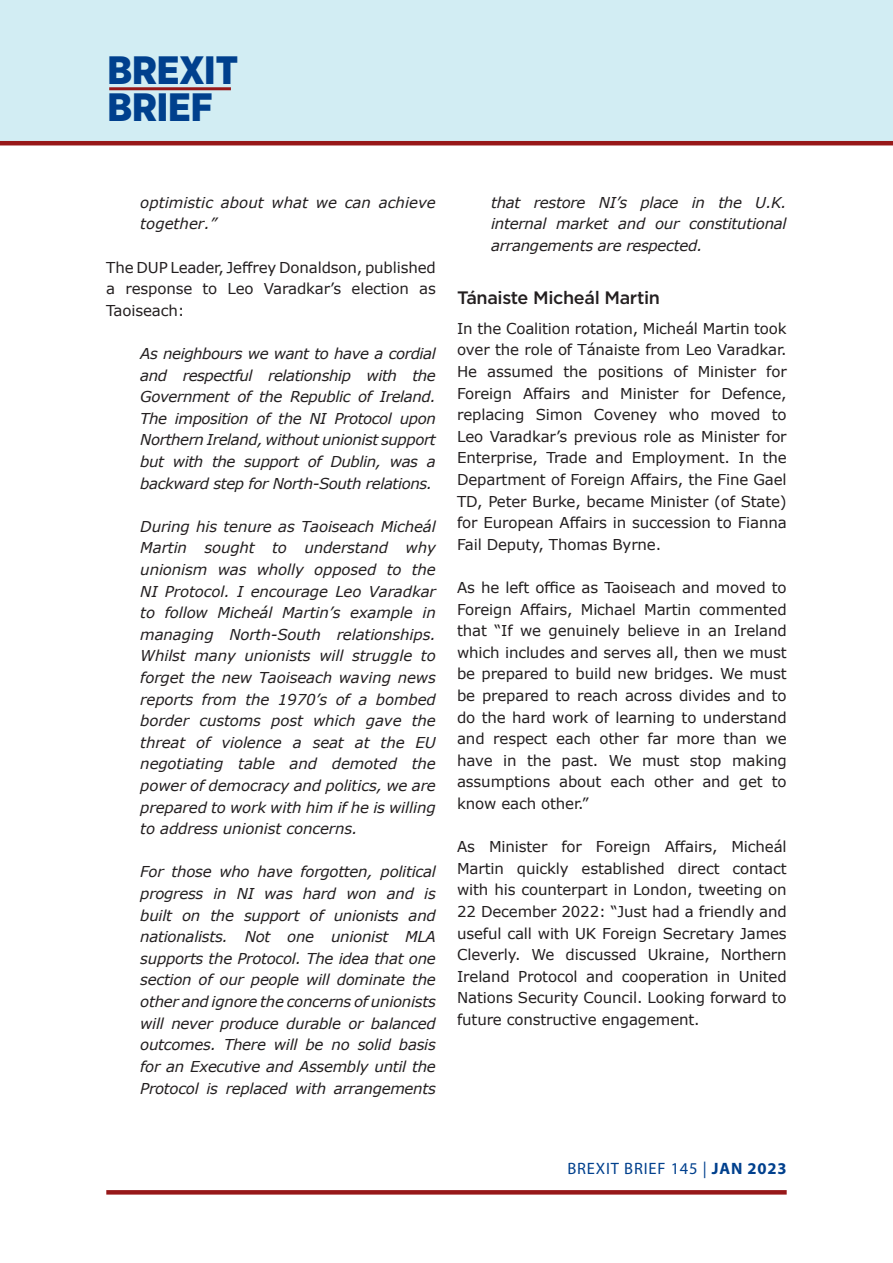
<style>
.page{position:relative;width:893px;height:1263px;background:#fff}
.page>*{position:absolute;margin:0;border:0;box-sizing:border-box;transform-origin:0 0}
.t1{font:900 39.6px/37.5px "Gotham Narrow";color:#00408d}
.t2{font:500 18px "Gotham";letter-spacing:-.02em;color:#231f20}
.t3{font:16.5px "Myriad Pro";letter-spacing:.05em;color:#00408d}
.t4{font:15px/21.6px "Verdana";letter-spacing:-.01em;color:#231f20;text-align:justify}
.t5{font:italic 15px/21.6px "Verdana";letter-spacing:-.02em;color:#231f20;text-align:justify}
.t6{font:italic 15px/21.6px "Verdana";color:#231f20}
.s1{font-weight:700}
</style>
<div class="page">
<div style="left:0;top:0;width:893px;height:142px;background:#d2edf3"></div>
<hr style="left:0;top:141px;width:893px;height:4px;background:#971819">
<hr style="left:109px;top:87px;width:122px;height:3px;background:#971819">
<svg style="left:106px;top:1190px;width:681px;height:4px;background:#991d1e"></svg>
<h1 class="t1" style="left:107px;top:51px;width:132px">BREXIT<br>BRIEF</h1>
<p class="t6" style="left:140px;top:191px;width:297px">optimistic about what we can achieve together.”</p>
<p class="t4" style="left:106px;top:256px;width:331px">The DUP Leader, Jeffrey Donaldson, published a response to Leo Varadkar’s election as Taoiseach:</p>
<p class="t5" style="left:140px;top:343px;width:297px">As neighbours we want to have a cordial and respectful relationship with the Government of the Republic of Ireland.<br>The imposition of the NI Protocol upon Northern Ireland, without unionist support but with the support of Dublin, was a backward step for North-South relations.</p>
<p class="t5" style="left:140px;top:515px;width:297px">During his tenure as Taoiseach Micheál Martin sought to understand why unionism was wholly opposed to the NI Protocol. I encourage Leo Varadkar to follow Micheál Martin’s example in managing North-South relationships.<br>Whilst many unionists will struggle to forget the new Taoiseach waving news reports from the 1970’s of a bombed border customs post which gave the threat of violence a seat at the EU negotiating table and demoted the power of democracy and politics, we are prepared to work with him if he is willing to address unionist concerns.</p>
<p class="t5" style="left:140px;top:861px;width:297px">For those who have forgotten, political progress in NI was hard won and is built on the support of unionists and nationalists. Not one unionist MLA supports the Protocol. The idea that one section of our people will dominate the other and ignore the concerns of unionists will never produce durable or balanced outcomes. There will be no solid basis for an Executive and Assembly until the Protocol is replaced with arrangements</p>
<p class="t5" style="left:491px;top:191px;width:297px">that restore NI’s place in the U.K. internal market and our constitutional arrangements are respected.</p>
<p class="t2" style="left:457px;top:285px;width:204px">Tánaiste Micheál Martin</p>
<p class="t4" style="left:457px;top:317px;width:331px">In the Coalition rotation, Micheál Martin took over the role of Tánaiste from Leo Varadkar.<br>He assumed the positions of Minister for Foreign Affairs and Minister for Defence, replacing Simon Coveney who moved to Leo Varadkar’s previous role as Minister for Enterprise, Trade and Employment. In the Department of Foreign Affairs, the Fine Gael TD, Peter Burke, became Minister (of State) for European Affairs in succession to Fianna Fail Deputy, Thomas Byrne.</p>
<p class="t4" style="left:457px;top:576px;width:331px">As he left office as Taoiseach and moved to Foreign Affairs, Michael Martin commented that “If we genuinely believe in an Ireland which includes and serves all, then we must be prepared to build new bridges. We must be prepared to reach across divides and to do the hard work of learning to understand and respect each other far more than we have in the past. We must stop making assumptions about each other and get to know each other.”</p>
<p class="t4" style="left:457px;top:836px;width:331px">As Minister for Foreign Affairs, Micheál Martin quickly established direct contact with his counterpart in London, tweeting on 22 December 2022: “Just had a friendly and useful call with UK Foreign Secretary James Cleverly. We discussed Ukraine, Northern Ireland Protocol and cooperation in United Nations Security Council. Looking forward to future constructive engagement.</p>
<p class="t3" style="left:567px;top:1158px;width:221px">BREXIT BRIEF 145 | <span class="s1">JAN 2023</span></p>
</div>
